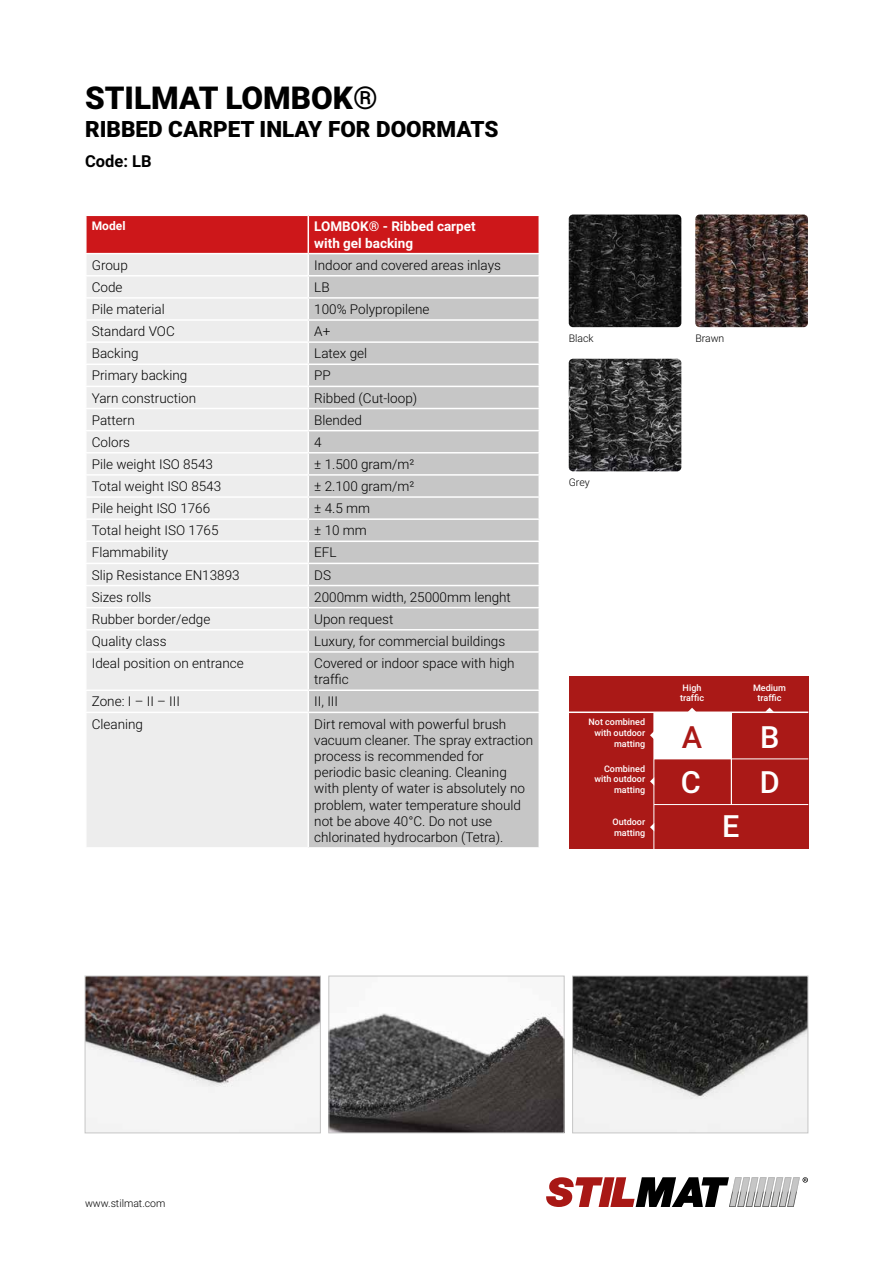
<style>
.page{position:relative;width:893px;height:1263px;background:#fff}
.page>*{position:absolute;margin:0;border:0;box-sizing:border-box;transform-origin:0 0}
.t1{font:900 31.5px "Roboto";color:#000}
.t2{font:500 30.6px "Roboto";color:#fff}
.t3{font:500 30.6px "Roboto";color:#aa1917}
.t4{font:900 22.5px "Roboto";color:#000}
.t5{font:700 16.5px "Roboto";color:#000}
.t6{font:300 13.5px/16.2px "Roboto";color:#000}
.t7{font:700 13.5px/16.2px "Roboto";color:#fff}
.t8{font:700 12px "Roboto";color:#fff}
.t9{font:300 10.5px "Roboto";color:#000}
.t10{font:500 9px/10.8px "Roboto";color:#fff}
</style>
<div class="page">
<svg style="left:546px;top:1177px;width:262px;height:30px"></svg>
<div style="left:87px;top:653px;width:220px;height:194px;background:#ededed"></div>
<div style="left:309px;top:653px;width:229px;height:194px;background:#c6c6c6"></div>
<svg style="left:86px;top:215px;width:453px;height:436px;background:#dacbcb"></svg>
<hr style="left:538px;top:630px;width:2px;height:21px;background:#fff">
<hr style="left:85px;top:689px;width:223px;height:2px;background:#fff">
<hr style="left:308px;top:689px;width:232px;height:2px;background:#fff">
<hr style="left:85px;top:712px;width:223px;height:1px;background:#fff">
<hr style="left:308px;top:712px;width:232px;height:1px;background:#fff">
<img style="left:569px;top:215px;width:112px;height:112px">
<img style="left:569px;top:359px;width:112px;height:112px">
<img style="left:695px;top:215px;width:113px;height:112px">
<div style="left:569px;top:676px;width:239px;height:173px;background:#aa1917"></div>
<svg style="left:766px;top:707px;width:7px;height:4px"></svg>
<svg style="left:689px;top:708px;width:7px;height:3px"></svg>
<svg style="left:650px;top:732px;width:3px;height:6px"></svg>
<svg style="left:650px;top:778px;width:3px;height:7px"></svg>
<svg style="left:650px;top:824px;width:3px;height:6px"></svg>
<hr style="left:569px;top:711px;width:239px;height:2px;background:#fff">
<hr style="left:731px;top:713px;width:1px;height:92px;background:#fff">
<div style="left:654px;top:712px;width:77px;height:46px;background:#fff"></div>
<hr style="left:654px;top:758px;width:154px;height:1px;background:#fff">
<hr style="left:654px;top:804px;width:154px;height:1px;background:#fff">
<hr style="left:653px;top:713px;width:1px;height:136px;background:#fff">
<img style="left:87px;top:978px;width:232px;height:153px">
<div style="left:85px;top:976px;width:236px;height:157px;border:1px solid #c6c6c6"></div>
<img style="left:331px;top:1013px;width:231px;height:118px">
<div style="left:329px;top:976px;width:235px;height:157px;border:1px solid #c6c6c6"></div>
<img style="left:574px;top:978px;width:232px;height:153px">
<div style="left:572px;top:976px;width:236px;height:157px;border:1px solid #c6c6c6"></div>
<h1 class="t1" style="left:85px;top:75px;width:294px">STILMAT LOMBOK®</h1>
<h3 class="t4" style="left:85px;top:114px;width:415px">RIBBED CARPET INLAY FOR DOORMATS</h3>
<p class="t5" style="left:85px;top:149px;width:68px">Code: LB</p>
<p class="t8" style="left:92px;top:218px;width:35px">Model</p>
<p class="t7" style="left:314px;top:218px;width:163px">LOMBOK® - Ribbed carpet with gel backing</p>
<p class="t6" style="left:92px;top:256px;width:38px">Group</p>
<p class="t6" style="left:314px;top:256px;width:188px">Indoor and covered areas inlays</p>
<p class="t6" style="left:92px;top:278px;width:32px">Code</p>
<p class="t6" style="left:314px;top:278px;width:17px">LB</p>
<p class="t6" style="left:92px;top:301px;width:74px">Pile material</p>
<p class="t6" style="left:314px;top:301px;width:117px">100% Polypropilene</p>
<p class="t6" style="left:92px;top:323px;width:85px">Standard VOC</p>
<p class="t6" style="left:314px;top:323px;width:18px">A+</p>
<p class="t6" style="left:92px;top:345px;width:49px">Backing</p>
<p class="t6" style="left:314px;top:345px;width:55px">Latex gel</p>
<p class="t6" style="left:92px;top:367px;width:97px">Primary backing</p>
<p class="t6" style="left:314px;top:367px;width:18px">PP</p>
<p class="t6" style="left:92px;top:389px;width:106px">Yarn construction</p>
<p class="t6" style="left:314px;top:389px;width:105px">Ribbed (Cut-loop)</p>
<p class="t6" style="left:92px;top:411px;width:45px">Pattern</p>
<p class="t6" style="left:314px;top:411px;width:49px">Blended</p>
<p class="t6" style="left:92px;top:433px;width:40px">Colors</p>
<p class="t6" style="left:314px;top:433px;width:9px">4</p>
<p class="t6" style="left:92px;top:455px;width:123px">Pile weight ISO 8543</p>
<p class="t6" style="left:314px;top:455px;width:102px">± 1.500 gram/m²</p>
<p class="t6" style="left:92px;top:478px;width:131px">Total weight ISO 8543</p>
<p class="t6" style="left:314px;top:478px;width:102px">± 2.100 gram/m²</p>
<p class="t6" style="left:92px;top:500px;width:120px">Pile height ISO 1766</p>
<p class="t6" style="left:314px;top:500px;width:57px">± 4.5 mm</p>
<p class="t6" style="left:92px;top:522px;width:128px">Total height ISO 1765</p>
<p class="t6" style="left:314px;top:522px;width:54px">± 10 mm</p>
<p class="t6" style="left:92px;top:544px;width:78px">Flammability</p>
<p class="t6" style="left:314px;top:544px;width:24px">EFL</p>
<p class="t6" style="left:92px;top:566px;width:149px">Slip Resistance EN13893</p>
<p class="t6" style="left:314px;top:566px;width:18px">DS</p>
<p class="t6" style="left:92px;top:588px;width:61px">Sizes rolls</p>
<p class="t6" style="left:314px;top:588px;width:198px">2000mm width, 25000mm lenght</p>
<p class="t6" style="left:92px;top:610px;width:120px">Rubber border/edge</p>
<p class="t6" style="left:314px;top:610px;width:81px">Upon request</p>
<p class="t6" style="left:92px;top:632px;width:76px">Quality class</p>
<p class="t6" style="left:314px;top:632px;width:192px">Luxury, for commercial buildings</p>
<p class="t6" style="left:92px;top:655px;width:153px">Ideal position on entrance</p>
<p class="t6" style="left:314px;top:655px;width:202px">Covered or indoor space with high traffic</p>
<p class="t6" style="left:92px;top:693px;width:90px">Zone: I – II – III</p>
<p class="t6" style="left:314px;top:693px;width:25px">II, III</p>
<p class="t6" style="left:92px;top:715px;width:53px">Cleaning</p>
<p class="t6" style="left:314px;top:715px;width:220px">Dirt removal with powerful brush vacuum cleaner. The spray extraction process is recommended for periodic basic cleaning. Cleaning with plenty of water is absolutely no problem, water temperature should not be above 40°C. Do not use chlorinated hydrocarbon (Tetra).</p>
<p class="t9" style="left:569px;top:331px;width:26px">Black</p>
<p class="t9" style="left:569px;top:475px;width:22px">Grey</p>
<p class="t9" style="left:695px;top:331px;width:31px">Brawn</p>
<p class="t10" style="left:588px;top:716px;width:58px;text-align:right">Not combined with outdoor matting</p>
<p class="t10" style="left:594px;top:763px;width:52px;text-align:right">Combined with outdoor matting</p>
<p class="t10" style="left:612px;top:816px;width:34px">Outdoor matting</p>
<p class="t10" style="left:680px;top:682px;width:26px">High traffic</p>
<p class="t10" style="left:753px;top:682px;width:34px;text-align:center">Medium traffic</p>
<h2 class="t3" style="left:682px;top:716px;width:22px">A</h2>
<h2 class="t2" style="left:760px;top:716px;width:21px">B</h2>
<h2 class="t2" style="left:681px;top:760px;width:21px">C</h2>
<h2 class="t2" style="left:760px;top:760px;width:21px">D</h2>
<h2 class="t2" style="left:722px;top:805px;width:19px">E</h2>
<p class="t9" style="left:85px;top:1196px;width:82px">www.stilmat.com</p>
</div>
